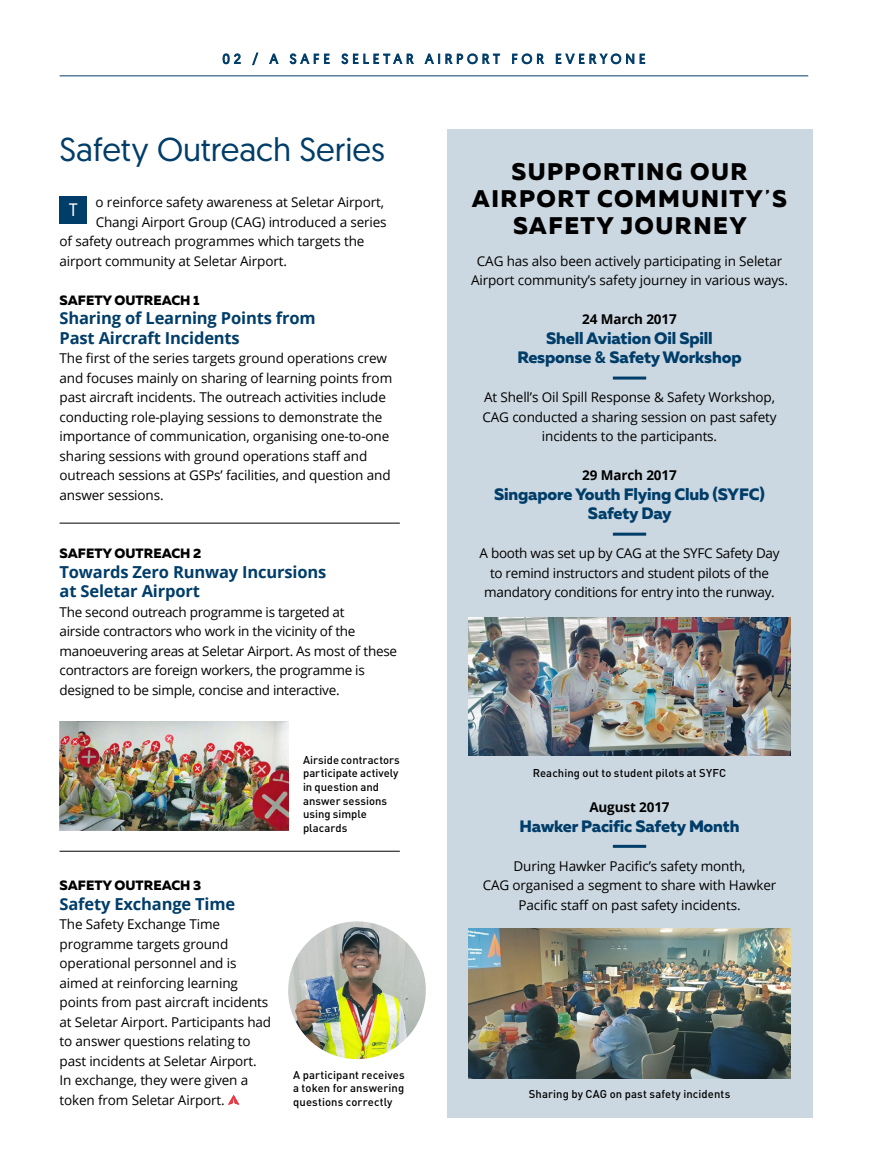
<style>
.page{position:relative;width:872px;height:1170px;background:#fff}
.page>*{position:absolute;margin:0;border:0;box-sizing:border-box;transform-origin:0 0}
.t1{font:33px "Geomanist";color:#003d69}
.t2{font:24px/27px "Muller Extra Bold DEMO";letter-spacing:.06em;color:#000;text-align:center}
.t3{font:18px "Geomanist";color:#fff}
.t4{font:700 16.5px/19.5px "Open Sans";letter-spacing:-.01em;color:#003d69}
.t5{font:16.5px/19.5px "Muller Extra Bold DEMO";letter-spacing:-.015em;color:#003d69;text-align:center}
.t6{font:13.5px/19.5px "Open Sans";letter-spacing:-.01em;color:#000;text-align:center}
.t7{font:13.5px "Muller Extra Bold DEMO";color:#000}
.t8{font:13.5px "Geomanist";letter-spacing:.3em;color:#003d69}
.t9{font:700 13.5px "Open Sans";letter-spacing:-.01em;color:#000}
.t10{font:500 11.25px/13.5px "DIN";letter-spacing:.01em;color:#000}
.s1{font-family:"DIN";font-weight:500}
.s2{font-family:"DIN";font-weight:700}
</style>
<div class="page">
<hr style="left:60px;top:75px;width:748px;height:1px;background:#003d69">
<svg style="left:223px;top:53px;width:18px;height:11px"></svg>
<svg style="left:252px;top:53px;width:6px;height:12px"></svg>
<svg style="left:269px;top:54px;width:10px;height:10px"></svg>
<svg style="left:289px;top:53px;width:41px;height:11px"></svg>
<svg style="left:341px;top:53px;width:73px;height:11px"></svg>
<svg style="left:424px;top:53px;width:76px;height:11px"></svg>
<svg style="left:512px;top:53px;width:32px;height:11px"></svg>
<svg style="left:556px;top:53px;width:89px;height:11px"></svg>
<div style="left:446px;top:129px;width:366px;height:988px;background:#ccd8e1"></div>
<div style="left:60px;top:196px;width:27px;height:28px;background:#003d69"></div>
<img style="left:468px;top:618px;width:322px;height:137px">
<img style="left:468px;top:928px;width:322px;height:150px">
<img style="left:60px;top:721px;width:228px;height:109px">
<svg style="left:228px;top:1095px;width:11px;height:9px"></svg>
<hr style="left:613px;top:376px;width:33px;height:3px;background:#003d69">
<hr style="left:613px;top:532px;width:33px;height:3px;background:#003d69">
<hr style="left:613px;top:844px;width:33px;height:3px;background:#003d69">
<img style="left:288px;top:921px;width:138px;height:138px;border-radius:69px">
<hr style="left:60px;top:523px;width:340px;height:1px;background:#000">
<hr style="left:60px;top:850px;width:340px;height:1px;background:#000">
<p class="t8" style="left:222px;top:50px;width:424px">02 / A SAFE SELETAR AIRPORT F OR E VERYONE</p>
<h1 class="t1" style="left:60px;top:128px;width:327px">SAFETY OUTREACH SERIES</h1>
<h3 class="t3" style="left:69px;top:198px;width:10px">T</h3>
<p class="t6" style="left:96px;top:192px;width:290px">o reinforce safety awareness at Seletar Airport,</p>
<p class="t6" style="left:96px;top:212px;width:292px">Changi Airport Group (CAG) introduced a series</p>
<p class="t6" style="left:60px;top:231px;width:306px">of safety outreach programmes which targets the</p>
<p class="t6" style="left:60px;top:251px;width:229px">airport community at Seletar Airport.</p>
<p class="t6" style="left:471px;top:251px;width:318px">CAG has also been actively participating in Seletar<br>Airport community’s safety journey in various ways.</p>
<p class="t7" style="left:60px;top:291px;width:141px">SAFETY OUTREACH 1</p>
<p class="t4" style="left:60px;top:308px;width:258px">Sharing of Learning Points from<br>Past Aircraft Incidents</p>
<p class="t6" style="left:60px;top:348px;width:334px;text-align:left">The first of the series targets ground operations crew and focuses mainly on sharing of learning points from past aircraft incidents. The outreach activities include conducting role-playing sessions to demonstrate the importance of communication, organising one-to-one sharing sessions with ground operations staff and outreach sessions at GSPs’ facilities, and question and answer sessions.</p>
<h2 class="t2" style="left:472px;top:158px;width:313px">SU PPORTING OU R<br>AIRPORT COMMU NITY<span class="s1">’</span>S<br>SAFETY JOU RNEY</h2>
<p class="t9" style="left:582px;top:310px;width:96px">24 March 2017</p>
<p class="t5" style="left:517px;top:328px;width:226px">SHELL AVIATION OIL SPILL<br>RESPONSE <span class="s2">&amp;</span> SAFETY WORKSHOP</p>
<p class="t6" style="left:482px;top:387px;width:296px">At Shell’s Oil Spill Response &amp; Safety Workshop,<br>CAG conducted a sharing session on past safety incidents to the participants.</p>
<p class="t9" style="left:582px;top:466px;width:96px">29 March 2017</p>
<p class="t5" style="left:494px;top:484px;width:245px">SINGAPORE YOUTH FLYING CLUB (SYFC</p>
<p class="t5" style="left:759px;top:484px;width:7px">)</p>
<p class="t5" style="left:588px;top:503px;width:85px">SAFETY DAY</p>
<p class="t6" style="left:479px;top:543px;width:302px">A booth was set up by CAG at the SYFC Safety Day to remind instructors and student pilots of the mandatory conditions for entry into the runway.</p>
<p class="t7" style="left:60px;top:545px;width:143px">SAFETY OUTREACH 2</p>
<p class="t4" style="left:60px;top:561px;width:268px">Towards Zero Runway Incursions at Seletar Airport</p>
<p class="t6" style="left:60px;top:602px;width:339px;text-align:left">The second outreach programme is targeted at<br>airside contractors who work in the vicinity of the manoeuvering areas at Seletar Airport. As most of these contractors are foreign workers, the programme is designed to be simple, concise and interactive.</p>
<p class="t7" style="left:60px;top:876px;width:143px">SAFETY OUTREACH 3</p>
<p class="t4" style="left:60px;top:893px;width:177px">Safety Exchange Time</p>
<p class="t6" style="left:60px;top:914px;width:213px;text-align:left">The Safety Exchange Time programme targets ground operational personnel and is aimed at reinforcing learning points from past aircraft incidents at Seletar Airport. Participants had to answer questions relating to past incidents at Seletar Airport.<br>In exchange, they were given a token from Seletar Airport.</p>
<p class="t10" style="left:303px;top:752px;width:98px">Airside contractors participate actively in question and answer sessions using simple placards</p>
<p class="t10" style="left:293px;top:1067px;width:113px;text-align:justify">A participant receives a token for answering questions correctly</p>
<p class="t10" style="left:533px;top:765px;width:195px">Reaching out to student pilots at SYFC</p>
<p class="t9" style="left:589px;top:797px;width:82px">August 2017</p>
<p class="t5" style="left:519px;top:815px;width:221px">HAWKER PACIFIC SAFETY MONTH</p>
<p class="t6" style="left:482px;top:855px;width:295px">During Hawker Pacific’s safety month,<br>CAG organised a segment to share with Hawker<br>Pacific staff on past safety incidents.</p>
<p class="t10" style="left:529px;top:1086px;width:203px">Sharing by CAG on past safety incidents</p>
</div>
